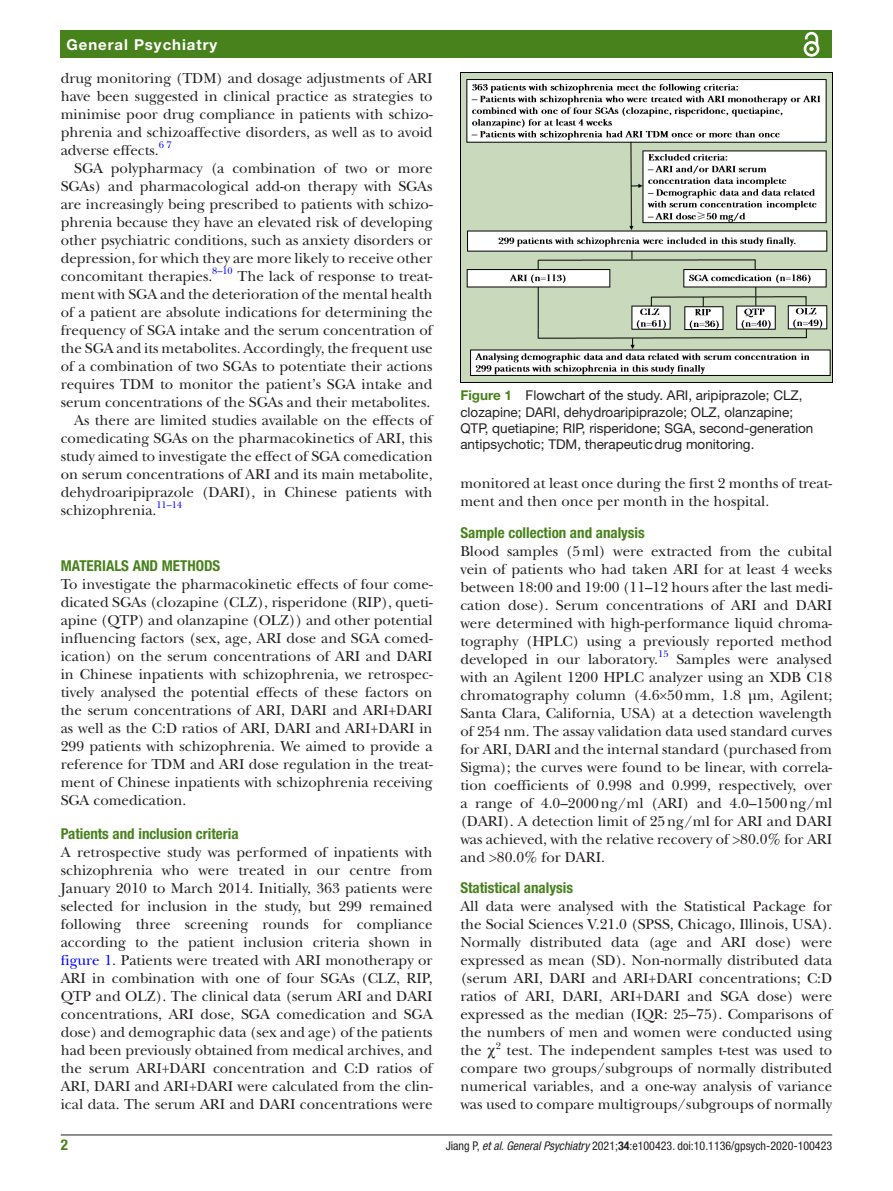
<style>
.page{position:relative;width:893px;height:1191px;background:#fff}
.page>*{position:absolute;margin:0;border:0;box-sizing:border-box;transform-origin:0 0}
.t1{font:15px/18px "New Baskerville";color:#231f20;text-align:justify}
.t2{font:700 condensed 15px "Helvetica Neue LT Std";color:#48821c}
.t3{font:700 15px "Helvetica Neue LT Std";letter-spacing:.065em;color:#fff}
.t4{font:13.5px/16.2px "Helvetica Neue LT Std";color:#231f20}
.t5{font:condensed 12px "Helvetica Neue LT Std";color:#231f20}
.t6{font:9.9px "New Baskerville";color:#00f}
.t7{font:9.9px "New Baskerville";color:#231f20}
.s1{color:#00f}
.s2{font-weight:700;color:#48821c}
.s3{font-style:italic}
.s4{font-weight:700}
</style>
<div class="page">
<hr style="left:61px;top:1134px;width:771px;height:1px;background:#231f20">
<div style="left:61px;top:31px;width:771px;height:27px;background:#48821c"></div>
<svg style="left:803px;top:31px;width:17px;height:26px"></svg>
<img style="left:460px;top:73px;width:372px;height:309px">
<p class="t3" style="left:66px;top:35px;width:152px">General Psychiatry</p>
<p class="t1" style="left:61px;top:69px;width:373px">drug monitoring (TDM) and dosage adjustments of ARI have been suggested in clinical practice as strategies to minimise poor drug compliance in patients with schizo&shy;phrenia and schizoaffective disorders, as well as to avoid adverse effects.</p>
<p class="t6" style="left:159px;top:139px;width:14px">6 7</p>
<p class="t1" style="left:61px;top:159px;width:373px;text-indent:14px">SGA polypharmacy (a combination of two or more SGAs) and pharmacological add-on therapy with SGAs are increasingly being prescribed to patients with schizo&shy;phrenia because they have an elevated risk of developing other psychiatric conditions, such as anxiety disorders or depression, for which they are more likely to receive other concomitant therapies.</p>
<p class="t6" style="left:212px;top:265px;width:22px">8–10</p>
<p class="t1" style="left:238px;top:267px;width:196px">The lack of response to treat-</p>
<p class="t1" style="left:61px;top:285px;width:373px">ment with SGA and the deterioration of the mental health</p>
<p class="t1" style="left:61px;top:303px;width:373px">of a patient are absolute indications for determining the</p>
<p class="t1" style="left:61px;top:321px;width:373px">frequency of SGA intake and the serum concentration of</p>
<p class="t1" style="left:61px;top:339px;width:373px">the SGA and its metabolites. Accordingly, the frequent use</p>
<p class="t1" style="left:61px;top:357px;width:373px">of a combination of two SGAs to potentiate their actions</p>
<p class="t1" style="left:61px;top:375px;width:373px">requires TDM to monitor the patient’s SGA intake and</p>
<p class="t1" style="left:61px;top:393px;width:371px">serum concentrations of the SGAs and their metabolites.</p>
<p class="t1" style="left:74px;top:411px;width:360px">As there are limited studies available on the effects of</p>
<p class="t1" style="left:61px;top:429px;width:373px">comedicating SGAs on the pharmacokinetics of ARI, this</p>
<p class="t1" style="left:61px;top:447px;width:373px">study aimed to investigate the effect of SGA comedication</p>
<p class="t1" style="left:61px;top:465px;width:373px">on serum concentrations of ARI and its main metabolite,</p>
<p class="t1" style="left:61px;top:483px;width:373px">dehydroaripiprazole (DARI), in Chinese patients with</p>
<p class="t1" style="left:61px;top:501px;width:123px">schizophrenia.<sup>11–14</sup></p>
<p class="t2" style="left:61px;top:557px;width:161px">MATERIALS AND METHODS</p>
<p class="t1" style="left:61px;top:575px;width:373px">To investigate the pharmacokinetic effects of four come&shy;dicated SGAs (clozapine (CLZ), risperidone (RIP), queti&shy;apine (QTP) and olanzapine (OLZ)) and other potential influencing factors (sex, age, ARI dose and SGA comed&shy;ication) on the serum concentrations of ARI and DARI in Chinese inpatients with schizophrenia, we retrospec&shy;tively analysed the potential effects of these factors on the serum concentrations of ARI, DARI and ARI+DARI as well as the C:D ratios of ARI, DARI and ARI+DARI in 299 patients with schizophrenia. We aimed to provide a reference for TDM and ARI dose regulation in the treat&shy;ment of Chinese inpatients with schizophrenia receiving SGA comedication.</p>
<p class="t2" style="left:61px;top:825px;width:179px">Patients and inclusion criteria</p>
<p class="t1" style="left:61px;top:843px;width:373px">A retrospective study was performed of inpatients with schizophrenia who were treated in our centre from January 2010 to March 2014. Initially, 363 patients were selected for inclusion in the study, but 299 remained following three screening rounds for compliance according to the patient inclusion criteria shown in <span class="s1">figure 1</span>. Patients were treated with ARI monotherapy or ARI in combination with one of four SGAs (CLZ, RIP, QTP and OLZ). The clinical data (serum ARI and DARI concentrations, ARI dose, SGA comedication and SGA dose) and demographic data (sex and age) of the patients had been previously obtained from medical archives, and the serum ARI+DARI concentration and C:D ratios of ARI, DARI and ARI+DARI were calculated from the clin&shy;ical data. The serum ARI and DARI concentrations were</p>
<p class="t4" style="left:460px;top:387px;width:354px"><span class="s2">Figure 1</span> Flowchart of the study. ARI, aripiprazole; CLZ, clozapine; DARI, dehydroaripiprazole; OLZ, olanzapine; QTP, quetiapine; RIP, risperidone; SGA, second-generation antipsychotic; TDM, therapeuticdrug monitoring.</p>
<p class="t1" style="left:460px;top:474px;width:373px">monitored at least once during the first 2 months of treat&shy;ment and then once per month in the hospital.</p>
<p class="t2" style="left:460px;top:523px;width:186px">Sample collection and analysis</p>
<p class="t1" style="left:460px;top:542px;width:373px">Blood samples (5ml) were extracted from the cubital vein of patients who had taken ARI for at least 4 weeks between 18:00 and 19:00 (11–12 hours after the last medi&shy;cation dose). Serum concentrations of ARI and DARI were determined with high-performance liquid chroma&shy;tography (HPLC) using a previously reported method developed in our laboratory.</p>
<p class="t6" style="left:658px;top:648px;width:12px">15</p>
<p class="t1" style="left:460px;top:650px;width:373px;text-indent:216px">Samples were analysed with an Agilent 1200 HPLC analyzer using an XDB C18 chromatography column (4.6×50mm, 1.8 µm, Agilent; Santa Clara, California, USA) at a detection wavelength of 254 nm. The assay validation data used standard curves for ARI, DARI and the internal standard (purchased from Sigma); the curves were found to be linear, with correla&shy;tion coefficients of 0.998 and 0.999, respectively, over a range of 4.0–2000ng/ml (ARI) and 4.0–1500ng/ml (DARI). A detection limit of 25ng/ml for ARI and DARI was achieved, with the relative recovery of &gt;80.0% for ARI and &gt;80.0% for DARI.</p>
<p class="t2" style="left:460px;top:879px;width:114px">Statistical analysis</p>
<p class="t1" style="left:460px;top:897px;width:373px">All data were analysed with the Statistical Package for the Social Sciences V.21.0 (SPSS, Chicago, Illinois, USA).<br>Normally distributed data (age and ARI dose) were expressed as mean (SD). Non-normally distributed data (serum ARI, DARI and ARI+DARI concentrations; C:D ratios of ARI, DARI, ARI+DARI and SGA dose) were expressed as the median (IQR: 25–75). Comparisons of the numbers of men and women were conducted using the</p>
<p class="t7" style="left:496px;top:1039px;width:7px">2</p>
<p class="t1" style="left:460px;top:1041px;width:373px;text-indent:46px">test. The independent samples t-test was used to compare two groups/subgroups of normally distributed numerical variables, and a one-way analysis of variance was used to compare multigroups/subgroups of normally</p>
<p class="t2" style="left:61px;top:1135px;width:9px">2</p>
<p class="t5" style="left:446px;top:1138px;width:388px">Jiang P, <span class="s3">et al</span>. <span class="s3">General Psychiatry</span> 2021;<span class="s4">34</span>:e100423. doi:10.1136/gpsych-2020-100423</p>
</div>
